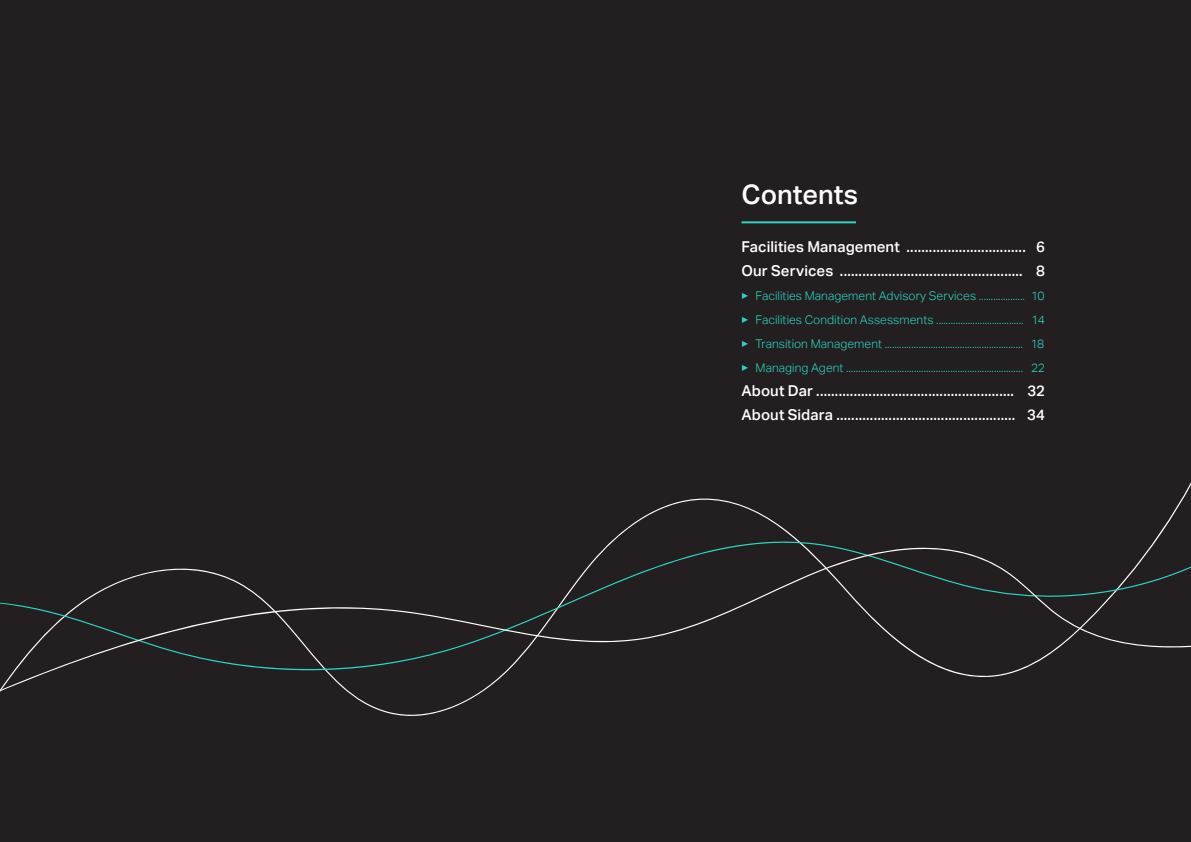
<style>
.page{position:relative;width:1191px;height:842px;background:#231f20}
.page>*{position:absolute;margin:0;border:0;box-sizing:border-box;transform-origin:0 0}
.TOC_Title_White{font:500 27px "Aktiv Grotesk";color:#fff}
.TOC_Title_White-2{font:500 15px "Aktiv Grotesk";letter-spacing:.005em;color:#fff}
.t1{font:300 12px "Aktiv Grotesk";letter-spacing:.005em;color:#2bd8c4}
.s1{font-weight:500}
</style>
<div class="page">
<svg style="left:0;top:531px;width:1191px;height:185px"></svg>
<hr style="left:741px;top:221px;width:115px;height:2px;background:#2bd8c4">
<p class="TOC_Title_White" style="left:741px;top:179px;width:118px">Contents</p>
<p class="TOC_Title_White-2" style="left:741px;top:238px;width:305px">Facilities Management ................................ 6</p>
<p class="TOC_Title_White-2" style="left:741px;top:262px;width:305px">Our Services ................................................. 8</p>
<p class="t1" style="left:741px;top:289px;width:305px"><span class="s1">▶</span> Facilities Management Advisory Services ................... 10</p>
<p class="t1" style="left:741px;top:313px;width:305px"><span class="s1">▶</span> Facilities Condition Assessments .................................... 14</p>
<p class="t1" style="left:741px;top:337px;width:304px"><span class="s1">▶</span> Transition Management ......................................................... 18</p>
<p class="t1" style="left:741px;top:361px;width:305px"><span class="s1">▶</span> Managing Agent ......................................................................... 22</p>
<p class="TOC_Title_White-2" style="left:741px;top:382px;width:305px">About Dar ..................................................... 32</p>
<p class="TOC_Title_White-2" style="left:741px;top:406px;width:305px">About Sidara ................................................ 34</p>
</div>
